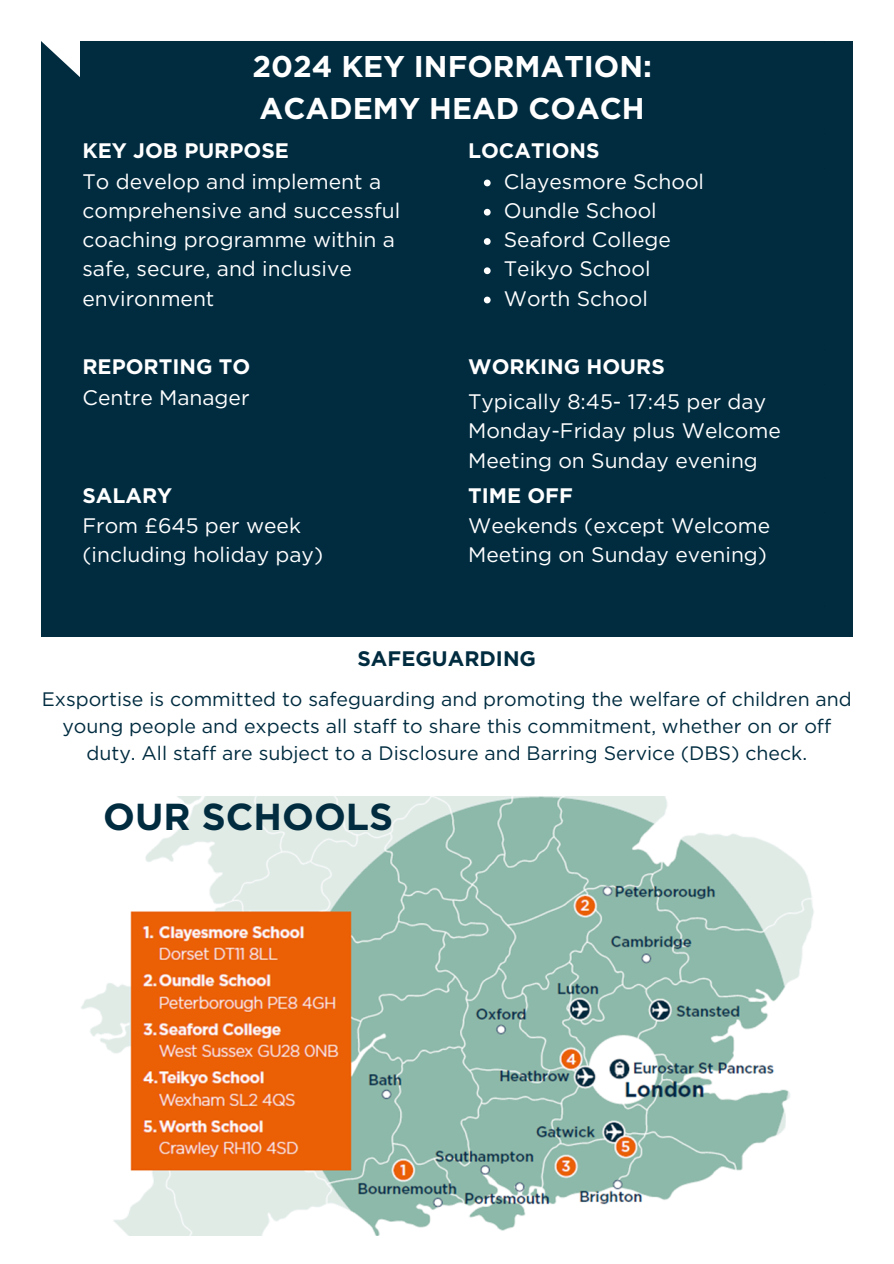
<style>
.page{position:relative;width:894px;height:1264px;background:#fff}
.page>*{position:absolute;margin:0;border:0;box-sizing:border-box;transform-origin:0 0}
.t1{font:700 37.5px "Gotham";color:#012c40}
.t2{font:700 30px "Gotham";color:#fff}
.t3{font:21px/29.2px "Gotham";color:#fff}
.t4{font:700 21px "Gotham";color:#fff}
.t5{font:700 21px "Gotham";color:#012c40}
.t6{font:19.5px/27px "Gotham";color:#012c40;text-align:center}
</style>
<div class="page">
<div style="left:41px;top:41px;width:811px;height:595px;background:#012c40"></div>
<svg style="left:483px;top:179px;width:7px;height:7px"></svg>
<svg style="left:483px;top:209px;width:7px;height:6px"></svg>
<svg style="left:483px;top:238px;width:7px;height:7px"></svg>
<svg style="left:483px;top:267px;width:7px;height:7px"></svg>
<svg style="left:483px;top:296px;width:7px;height:7px"></svg>
<svg style="left:41px;top:41px;width:39px;height:36px"></svg>
<img style="left:81px;top:797px;width:733px;height:438px">
<p class="t2" style="left:252px;top:48px;width:401px">2024 KEY INFORMATION:</p>
<p class="t2" style="left:259px;top:90px;width:386px">ACADEMY HEAD COACH</p>
<p class="t4" style="left:82px;top:138px;width:208px">KEY JOB PURPOSE</p>
<p class="t4" style="left:468px;top:138px;width:133px">LOCATIONS</p>
<p class="t3" style="left:82px;top:166px;width:319px">To develop and implement a comprehensive and successful coaching programme within a safe, secure, and inclusive environment</p>
<p class="t3" style="left:503px;top:166px;width:202px">Clayesmore School</p>
<p class="t3" style="left:503px;top:196px;width:154px">Oundle School</p>
<p class="t3" style="left:503px;top:225px;width:168px">Seaford College</p>
<p class="t3" style="left:503px;top:254px;width:148px">Teikyo School</p>
<p class="t3" style="left:503px;top:283px;width:145px">Worth School</p>
<p class="t4" style="left:82px;top:354px;width:169px">REPORTING TO</p>
<p class="t4" style="left:468px;top:354px;width:198px">WORKING HOURS</p>
<p class="t3" style="left:82px;top:382px;width:168px">Centre Manager</p>
<p class="t3" style="left:468px;top:387px;width:314px">Typically 8:45- 17:45 per day<br>Monday-Friday plus Welcome<br>Meeting on Sunday evening</p>
<p class="t4" style="left:82px;top:482px;width:91px">SALARY</p>
<p class="t4" style="left:468px;top:482px;width:106px">TIME OFF</p>
<p class="t3" style="left:82px;top:511px;width:220px">From £645 per week</p>
<p class="t3" style="left:82px;top:540px;width:242px">(including holiday pay)</p>
<p class="t3" style="left:468px;top:511px;width:303px">Weekends (except Welcome<br>Meeting on Sunday evening)</p>
<h1 class="t5" style="left:357px;top:649px;width:180px">SAFEGUARDING</h1>
<p class="t6" style="left:42px;top:685px;width:811px">Exsportise is committed to safeguarding and promoting the welfare of children and young people and expects all staff to share this commitment, whether on or off duty. All staff are subject to a Disclosure and Barring Service (DBS) check.</p>
<p class="t1" style="left:103px;top:794px;width:291px">OUR SCHOOLS</p>
</div>
